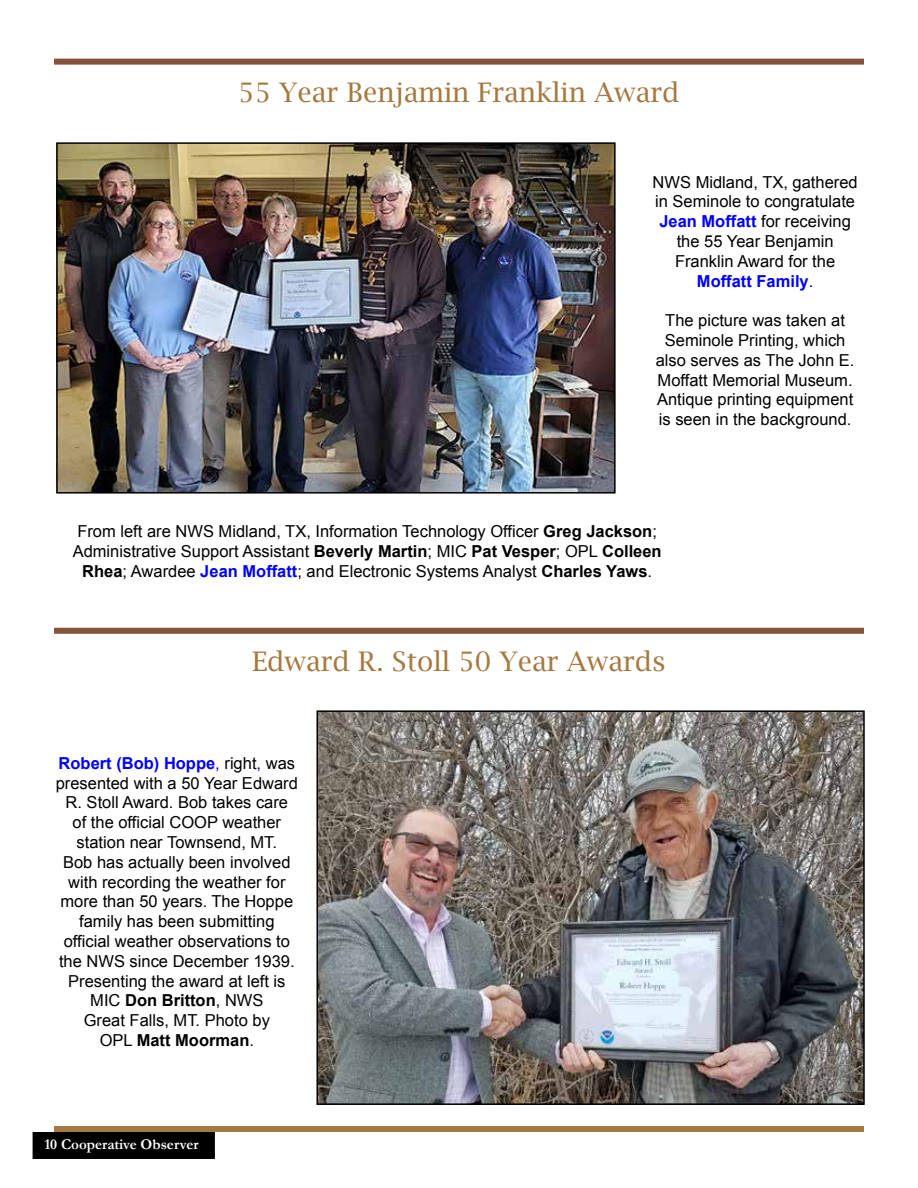
<style>
.page{position:relative;width:918px;height:1188px;background:#fff}
.page>*{position:absolute;margin:0;border:0;box-sizing:border-box;transform-origin:0 0}
.t1{font:27px "Lucida Bright";color:#a5793f}
.t2{font:16.5px/19.8px "Arial";color:#000;text-align:center}
.t3{font:700 15px "Garamond";color:#fff}
.s1{font-weight:700;color:#00f}
.s2{font-weight:700}
.s3{color:#00f}
</style>
<div class="page">
<div style="left:33px;top:1133px;width:181px;height:25px;background:#000"></div>
<div style="left:33px;top:1132px;width:182px;height:27px;border:2px solid #000"></div>
<div style="left:54px;top:1126px;width:810px;height:6px;background:#a5793f"></div>
<div style="left:54px;top:59px;width:810px;height:6px;background:#845339"></div>
<div style="left:54px;top:628px;width:810px;height:6px;background:#845339"></div>
<img style="left:319px;top:713px;width:543px;height:389px">
<div style="left:316px;top:710px;width:549px;height:395px;border:2px solid #000"></div>
<img style="left:59px;top:145px;width:554px;height:346px">
<div style="left:56px;top:142px;width:560px;height:352px;border:2px solid #000"></div>
<h1 class="t1" style="left:238px;top:77px;width:443px">55 Year Benjamin Franklin Award</h1>
<p class="t2" style="left:653px;top:172px;width:207px">NWS Midland, TX, gathered in Seminole to congratulate<br><span class="s1">Jean Moffatt</span> for receiving the 55 Year Benjamin<br>Franklin Award for the<br><span class="s1">Moffatt Family</span>.</p>
<p class="t2" style="left:656px;top:311px;width:200px">The picture was taken at<br>Seminole Printing, which also serves as The John E.<br>Moffatt Memorial Museum.<br>Antique printing equipment is seen in the background.</p>
<p class="t2" style="left:73px;top:522px;width:591px">From left are NWS Midland, TX, Information Technology Officer <span class="s2">Greg Jackson</span>;<br>Administrative Support Assistant <span class="s2">Beverly Martin</span>; MIC <span class="s2">Pat Vesper</span>; OPL <span class="s2">Colleen<br>Rhea</span>; Awardee <span class="s1">Jean Moffatt</span>; and Electronic Systems Analyst <span class="s2">Charles Yaws</span>.</p>
<h1 class="t1" style="left:252px;top:646px;width:415px">Edward R. Stoll 50 Year Awards</h1>
<p class="t2" style="left:56px;top:753px;width:244px"><span class="s1">Robert (Bob) Hoppe</span><span class="s3">,</span> right<span class="s3">,</span> was presented with a 50 Year Edward<br>R. Stoll Award. Bob takes care<br>of the official COOP weather station near Townsend, MT.<br>Bob has actually been involved with recording the weather for more than 50 years. The Hoppe family has been submitting official weather observations to the NWS since December 1939.<br>Presenting the award at left is<br>MIC <span class="s2">Don Britton</span>, NWS<br>Great Falls, MT. Photo by<br>OPL <span class="s2">Matt Moorman</span>.</p>
<p class="t3" style="left:44px;top:1134px;width:156px">10 Cooperative Observer</p>
</div>
